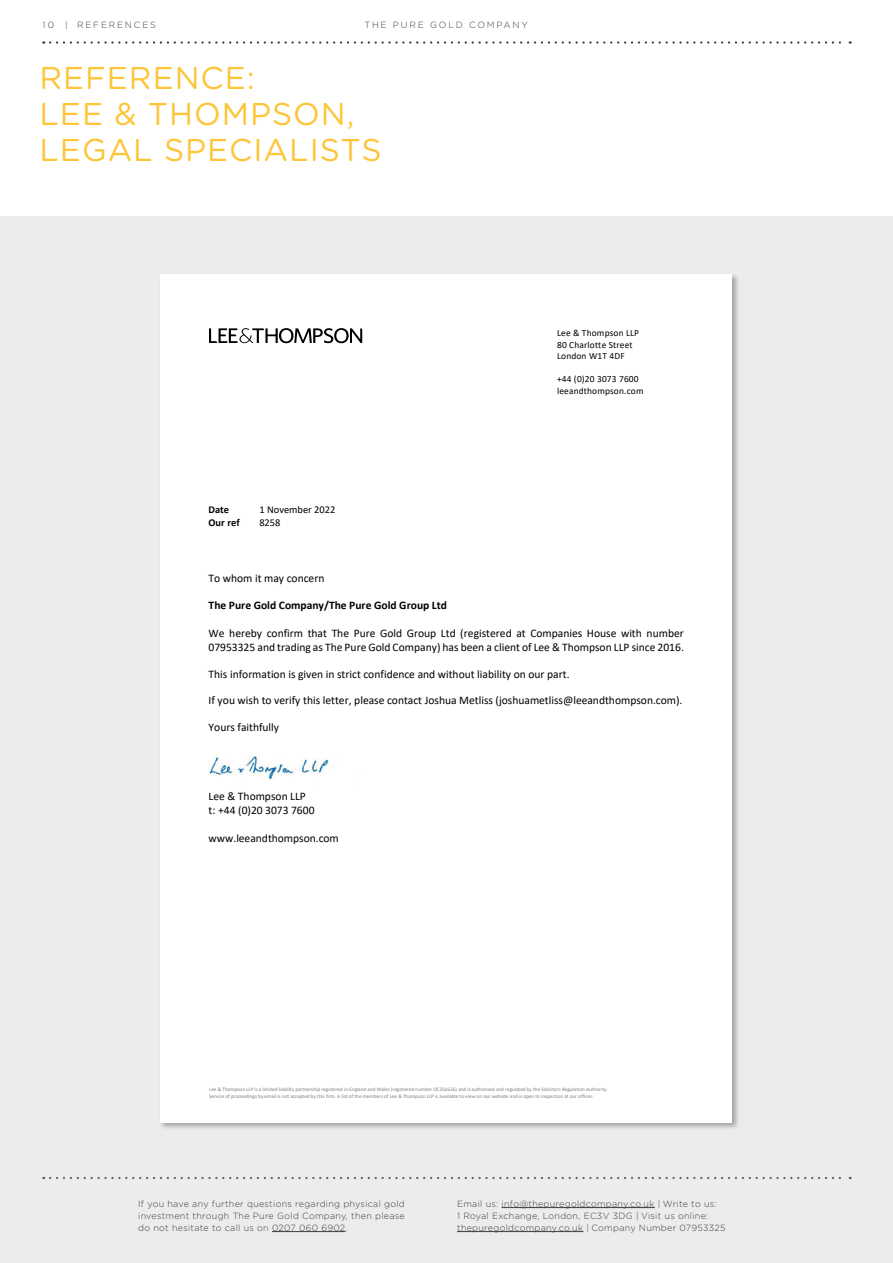
<style>
.page{position:relative;width:893px;height:1263px;background:#fff}
.page>*{position:absolute;margin:0;border:0;box-sizing:border-box;transform-origin:0 0}
.t1{font:31.5px/36px "Gotham Rounded";letter-spacing:.03em;color:#fdc537}
.t2{font:11.55px/14.1px "Calibri";color:#000}
.t3{font:700 11.55px "Calibri";color:#000}
.t4{font:10.5px "Calibri";color:#000}
.t5{font:700 10.5px "Calibri";color:#000}
.t6{font:9.45px/11.6px "Calibri";letter-spacing:.015em;color:#000}
.t7{font:300 9px/12px "Gotham Rounded";letter-spacing:.03em;color:#3c3c3b;text-align:justify}
.t8{font:300 9px "Gotham Rounded";letter-spacing:.2em;color:#3c3c3b}
.t9{font:5.25px/6.8px "Calibri";color:#808080}
</style>
<div class="page">
<svg style="left:50px;top:41px;width:801px;height:3px"></svg>
<div style="left:1px;top:217px;width:892px;height:1046px;background:#ececec"></div>
<hr style="left:272px;top:1231px;width:74px;height:1px;background:#3c3c3b">
<hr style="left:502px;top:1207px;width:153px;height:1px;background:#3c3c3b">
<hr style="left:457px;top:1231px;width:126px;height:1px;background:#3c3c3b">
<svg style="left:50px;top:1177px;width:801px;height:2px"></svg>
<div style="left:159px;top:273px;width:581px;height:857px;background:#000;opacity:.3"></div>
<div style="left:160px;top:274px;width:572px;height:849px;background:#fff"></div>
<svg style="left:210px;top:328px;width:152px;height:15px"></svg>
<img style="left:209px;top:753px;width:121px;height:27px">
<p class="t8" style="left:43px;top:19px;width:115px">10 | REFERENCES</p>
<p class="t8" style="left:364px;top:19px;width:165px">THE PURE GOLD COMPANY</p>
<h1 class="t1" style="left:40px;top:58px;width:343px">REFERENCE:<br>LEE &amp; THOMPSON,<br>LEGAL SPECIALISTS</h1>
<p class="t5" style="left:209px;top:502px;width:22px">Date</p>
<p class="t4" style="left:259px;top:502px;width:78px">1 November 2022</p>
<p class="t5" style="left:209px;top:515px;width:33px">Our ref</p>
<p class="t4" style="left:259px;top:515px;width:23px">8258</p>
<p class="t6" style="left:557px;top:327px;width:84px">Lee &amp; Thompson LLP<br>80 Charlotte Street<br>London W1T 4DF</p>
<p class="t6" style="left:557px;top:373px;width:88px">+44 (0)20 3073 7600 leeandthompson.com</p>
<p class="t2" style="left:209px;top:571px;width:117px">To whom it may concern</p>
<p class="t3" style="left:209px;top:597px;width:240px">The Pure Gold Company/The Pure Gold Group Ltd</p>
<p class="t2" style="left:209px;top:626px;width:477px">We hereby confirm that The Pure Gold Group Ltd (registered at Companies House with number<br>07953325 and trading as The Pure Gold Company) has been a client of Lee &amp; Thompson LLP since 2016.</p>
<p class="t2" style="left:209px;top:666px;width:363px">This information is given in strict confidence and without liability on our part.</p>
<p class="t2" style="left:209px;top:693px;width:475px">If you wish to verify this letter, please contact Joshua Metliss (joshuametliss@leeandthompson.com).</p>
<p class="t2" style="left:209px;top:720px;width:72px">Yours faithfully</p>
<p class="t2" style="left:209px;top:789px;width:107px">Lee &amp; Thompson LLP t: +44 (0)20 3073 7600</p>
<p class="t2" style="left:209px;top:831px;width:132px">www.leeandthompson.com</p>
<p class="t9" style="left:209px;top:1086px;width:400px">Lee &amp; Thompson LLP is a limited liability partnership registered in England and Wales (registered number OC351626) and is authorised and regulated by the Solicitors Regulation Authority.<br>Service of proceedings by email is not accepted by this firm. A list of the members of Lee &amp; Thompson LLP is available to view on our website and is open to inspection at our offices.</p>
<p class="t7" style="left:138px;top:1197px;width:268px">If you have any further questions regarding physical gold investment through The Pure Gold Company, then please do not hesitate to call us on 0207 060 6902.</p>
<p class="t7" style="left:457px;top:1197px;width:270px;text-align:left">Email us: info@thepuregoldcompany.co.uk | Write to us:<br>1 Royal Exchange, London, EC3V 3DG | Visit us online: thepuregoldcompany.co.uk | Company Number 07953325</p>
</div>
